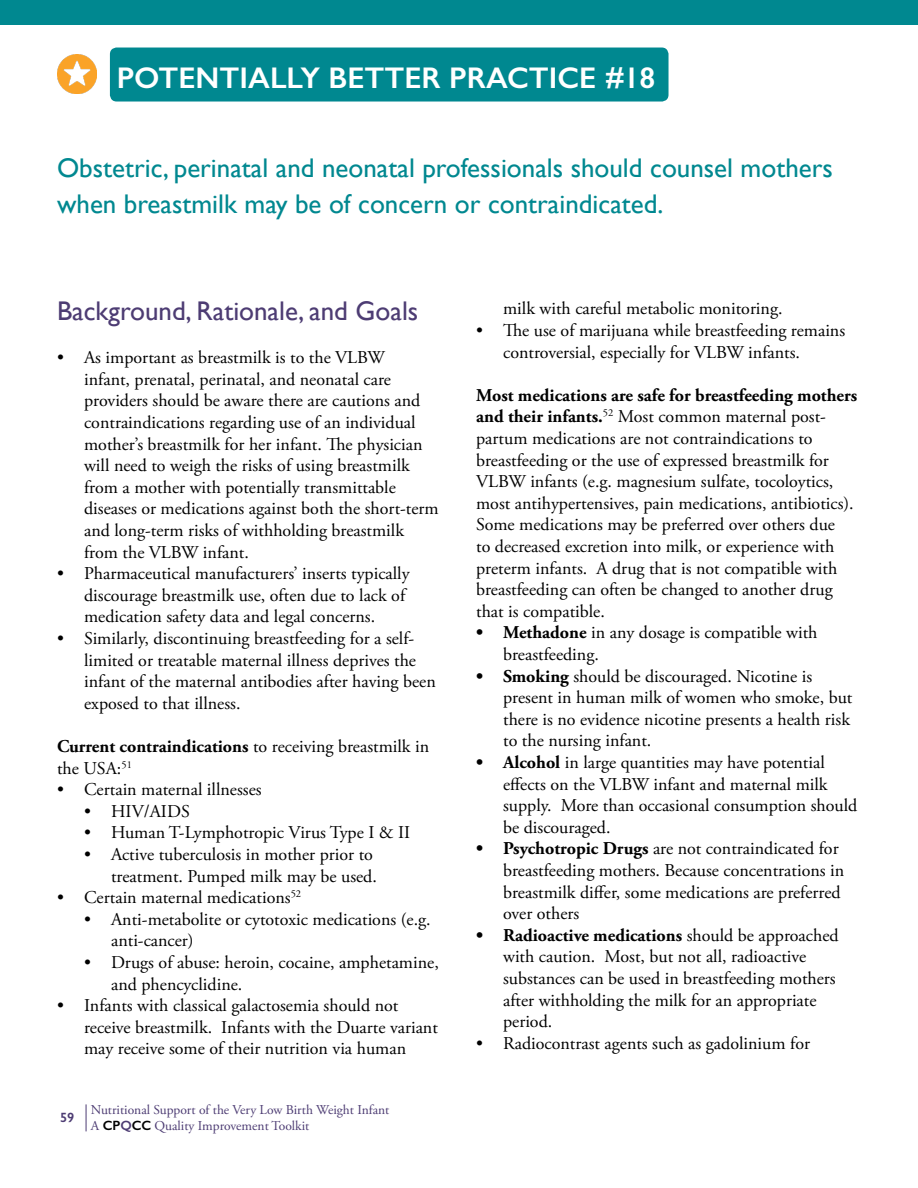
<style>
.page{position:relative;width:918px;height:1188px;background:#fff}
.page>*{position:absolute;margin:0;border:0;box-sizing:border-box;transform-origin:0 0}
.t1{font:600 30px "Gill Sans";color:#fff}
.t2{font:27px/36px "Gill Sans";color:#008890}
.t3{font:27px "Gill Sans";color:#4d3c73}
.t4{font:18px/21.6px "Adobe Garamond Pro";color:#000}
.t5{font:13.5px/16.2px "Adobe Garamond Pro";color:#4d3c73}
.s1{font-weight:700}
.s2{font-family:"Gill Sans";font-weight:600}
.s3{font-family:"Gill Sans";font-weight:600;color:#000}
</style>
<div class="page">
<svg style="left:86px;top:1104px;width:1px;height:27px"></svg>
<div style="left:0;top:0;width:918px;height:25px;background:#008890"></div>
<img style="left:57px;top:54px;width:40px;height:39px">
<div style="left:110px;top:48px;width:559px;height:54px;background:#008890;border-radius:7px"></div>
<h1 class="t1" style="left:117px;top:59px;width:540px">POTENTIALLY BETTER PRACTICE #18</h1>
<h2 class="t2" style="left:57px;top:149px;width:777px">Obstetric, perinatal and neonatal professionals should counsel mothers when breastmilk may be of concern or contraindicated.</h2>
<h2 class="t3" style="left:57px;top:295px;width:363px">Background, Rationale, and Goals</h2>
<p class="t4" style="left:84px;top:347px;width:356px;text-indent:-27px">• As important as breastmilk is to the VLBW<br>infant, prenatal, perinatal, and neonatal care providers should be aware there are cautions and contraindications regarding use of an individual mother’s breastmilk for her infant. The physician will need to weigh the risks of using breastmilk from a mother with potentially transmittable diseases or medications against both the short-term and long-term risks of withholding breastmilk from the VLBW infant.</p>
<p class="t4" style="left:84px;top:563px;width:327px;text-indent:-27px">• Pharmaceutical manufacturers’ inserts typically discourage breastmilk use, often due to lack of medication safety data and legal concerns.</p>
<p class="t4" style="left:84px;top:628px;width:353px;text-indent:-27px">• Similarly, discontinuing breastfeeding for a self&shy;limited or treatable maternal illness deprives the infant of the maternal antibodies after having been exposed to that illness.</p>
<p class="t4" style="left:57px;top:736px;width:374px"><span class="s1">Current contraindications</span> to receiving breastmilk in the USA:<sup>51</sup></p>
<p class="t4" style="left:57px;top:779px;width:206px">• Certain maternal illnesses</p>
<p class="t4" style="left:84px;top:801px;width:107px">• HIV/AIDS</p>
<p class="t4" style="left:84px;top:823px;width:328px">• Human T-Lymphotropic Virus Type I &amp; II</p>
<p class="t4" style="left:84px;top:844px;width:294px;text-align:right">• Active tuberculosis in mother prior to treatment. Pumped milk may be used.</p>
<p class="t4" style="left:57px;top:887px;width:246px">• Certain maternal medications<sup>52</sup></p>
<p class="t4" style="left:111px;top:909px;width:321px;text-indent:-27px">• Anti-metabolite or cytotoxic medications (e.g. anti-cancer)</p>
<p class="t4" style="left:111px;top:952px;width:329px;text-indent:-27px">• Drugs of abuse: heroin, cocaine, amphetamine, and phencyclidine.</p>
<p class="t4" style="left:84px;top:995px;width:355px;text-indent:-27px">• Infants with classical galactosemia should not receive breastmilk. Infants with the Duarte variant may receive some of their nutrition via human</p>
<p class="t5" style="left:91px;top:1102px;width:300px;text-indent:-31px"><span class="s2">59</span> Nutritional Support of the Very Low Birth Weight Infant<br>A <span class="s3">CP</span><span class="s2">Q</span><span class="s3">CC</span> Quality Improvement Toolkit</p>
<p class="t4" style="left:503px;top:299px;width:281px">milk with careful metabolic monitoring.</p>
<p class="t4" style="left:503px;top:320px;width:344px;text-indent:-27px">• The use of marijuana while breastfeeding remains controversial, especially for VLBW infants.</p>
<p class="t4" style="left:476px;top:385px;width:383px"><span class="s1">Most medications are safe for breastfeeding mothers and their infants.</span><sup>52</sup> Most common maternal post&shy;partum medications are not contraindications to breastfeeding or the use of expressed breastmilk for VLBW infants (e.g. magnesium sulfate, tocoloytics, most antihypertensives, pain medications, antibiotics).<br>Some medications may be preferred over others due<br>to decreased excretion into milk, or experience with preterm infants. A drug that is not compatible with breastfeeding can often be changed to another drug that is compatible.</p>
<p class="t4" style="left:503px;top:623px;width:316px;text-indent:-27px"><span class="s1">• Methadone</span> in any dosage is compatible with breastfeeding.</p>
<p class="t4" style="left:503px;top:666px;width:351px;text-indent:-27px"><span class="s1">• Smoking</span> should be discouraged. Nicotine is present in human milk of women who smoke, but there is no evidence nicotine presents a health risk to the nursing infant.</p>
<p class="t4" style="left:503px;top:752px;width:356px;text-indent:-27px"><span class="s1">• Alcohol</span> in large quantities may have potential effects on the VLBW infant and maternal milk supply. More than occasional consumption should be discouraged.</p>
<p class="t4" style="left:503px;top:839px;width:343px;text-indent:-27px"><span class="s1">• Psychotropic Drugs</span> are not contraindicated for breastfeeding mothers. Because concentrations in breastmilk differ, some medications are preferred over others</p>
<p class="t4" style="left:503px;top:925px;width:337px;text-indent:-27px"><span class="s1">• Radioactive medications</span> should be approached with caution. Most, but not all, radioactive substances can be used in breastfeeding mothers after withholding the milk for an appropriate period.</p>
<p class="t4" style="left:476px;top:1033px;width:335px">• Radiocontrast agents such as gadolinium for</p>
</div>
